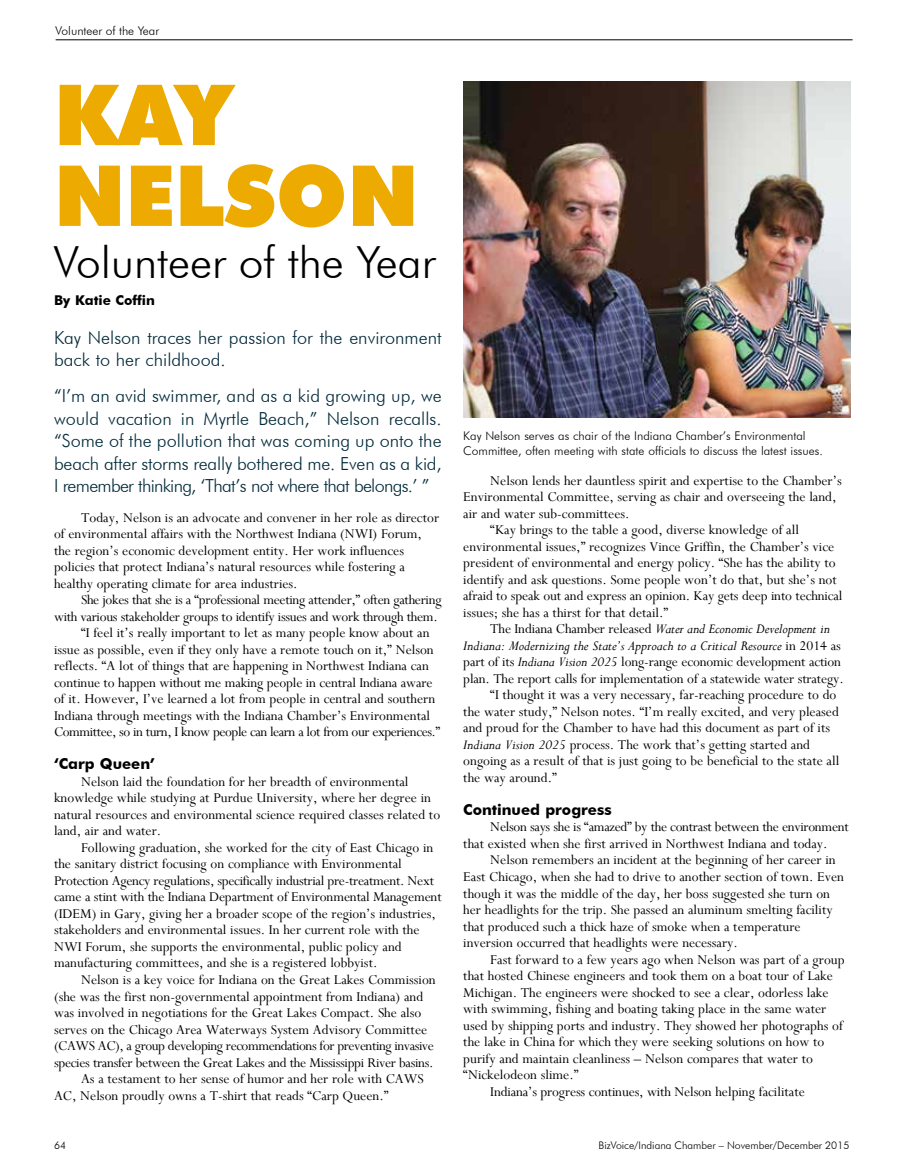
<style>
.page{position:relative;width:905px;height:1175px;background:#fff}
.page>*{position:absolute;margin:0;border:0;box-sizing:border-box;transform-origin:0 0}
.t1{font:900 84.3px/80.7px "Futura BT";color:#edaa00}
.t2{font:300 44.25px "Futura BT";color:#000}
.t3{font:300 18px/22.5px "Futura BT";color:#022a3a}
.t4{font:15px/16.5px "Perpetua";color:#000}
.t5{font:15px "Perpetua";letter-spacing:-.02em;color:#000}
.t6{font:15px "Perpetua";letter-spacing:-.03em;color:#000}
.t7{font:italic 15px "Perpetua";color:#000}
.t8{font:700 15px "Futura BT";color:#000}
.t9{font:700 13.5px "Futura BT";color:#000}
.t10{font:300 12px/15px "Futura BT";color:#000}
.t11{font:300 10.5px "Futura BT";color:#000}
.s1{font-style:normal}
.s2{font-style:italic}
</style>
<div class="page">
<img style="left:463px;top:81px;width:387px;height:336px">
<hr style="left:56px;top:39px;width:796px;height:1px;background:#000">
<p class="t10" style="left:56px;top:23px;width:105px">Volunteer of the Year</p>
<h1 class="t1" style="left:54px;top:74px;width:366px">KAY<br>NELSON</h1>
<h2 class="t2" style="left:54px;top:236px;width:383px">Volunteer of the Year</h2>
<p class="t9" style="left:54px;top:292px;width:102px">By Katie Coffin</p>
<p class="t3" style="left:54px;top:326px;width:389px">Kay Nelson traces her passion for the environment back to her childhood.</p>
<p class="t3" style="left:54px;top:384px;width:389px;text-align:justify">“I’m an avid swimmer, and as a kid growing up, we would vacation in Myrtle Beach,” Nelson recalls. “Some of the pollution that was coming up onto the beach after storms really bothered me. Even as a kid, I remember thinking, ‘That’s not where that belongs.’ ”</p>
<p class="t4" style="left:54px;top:509px;width:386px;text-indent:27px">Today, Nelson is an advocate and convener in her role as director of environmental affairs with the Northwest Indiana (NWI) Forum, the region’s economic development entity. Her work influences policies that protect Indiana’s natural resources while fostering a healthy operating climate for area industries.</p>
<p class="t5" style="left:81px;top:590px;width:362px">She jokes that she is a “professional meeting attender,” often gathering</p>
<p class="t5" style="left:54px;top:607px;width:385px">with various stakeholder groups to identify issues and work through them.</p>
<p class="t4" style="left:81px;top:624px;width:350px">“I feel it’s really important to let as many people know about an</p>
<p class="t4" style="left:54px;top:641px;width:381px">issue as possible, even if they only have a remote touch on it,” Nelson</p>
<p class="t4" style="left:54px;top:657px;width:376px">reflects. “A lot of things that are happening in Northwest Indiana can</p>
<p class="t4" style="left:54px;top:674px;width:380px">continue to happen without me making people in central Indiana aware</p>
<p class="t4" style="left:54px;top:690px;width:383px">of it. However, I’ve learned a lot from people in central and southern</p>
<p class="t4" style="left:54px;top:707px;width:377px">Indiana through meetings with the Indiana Chamber’s Environmental</p>
<p class="t6" style="left:54px;top:722px;width:387px">Committee, so in turn, I know people can learn a lot from our experiences.”</p>
<p class="t8" style="left:54px;top:755px;width:102px">‘Carp Queen’</p>
<p class="t4" style="left:54px;top:773px;width:387px;text-indent:27px">Nelson laid the foundation for her breadth of environmental knowledge while studying at Purdue University, where her degree in natural resources and environmental science required classes related to land, air and water.</p>
<p class="t4" style="left:54px;top:839px;width:389px;text-indent:27px">Following graduation, she worked for the city of East Chicago in the sanitary district focusing on compliance with Environmental Protection Agency regulations, specifically industrial pre-treatment. Next came a stint with the Indiana Department of Environmental Management (IDEM) in Gary, giving her a broader scope of the region’s industries, stakeholders and environmental issues. In her current role with the NWI Forum, she supports the environmental, public policy and manufacturing committees, and she is a registered lobbyist.</p>
<p class="t4" style="left:81px;top:971px;width:356px">Nelson is a key voice for Indiana on the Great Lakes Commission</p>
<p class="t4" style="left:54px;top:987px;width:370px">(she was the first non-governmental appointment from Indiana) and</p>
<p class="t4" style="left:54px;top:1004px;width:369px">was involved in negotiations for the Great Lakes Compact. She also</p>
<p class="t4" style="left:54px;top:1020px;width:374px">serves on the Chicago Area Waterways System Advisory Committee</p>
<p class="t6" style="left:54px;top:1036px;width:381px">(CAWS AC), a group developing recommendations for preventing invasive</p>
<p class="t5" style="left:54px;top:1052px;width:381px">species transfer between the Great Lakes and the Mississippi River basins.</p>
<p class="t4" style="left:81px;top:1070px;width:344px">As a testament to her sense of humor and her role with CAWS</p>
<p class="t4" style="left:54px;top:1086px;width:336px">AC, Nelson proudly owns a T-shirt that reads “Carp Queen.”</p>
<p class="t10" style="left:463px;top:428px;width:361px">Kay Nelson serves as chair of the Indiana Chamber’s Environmental<br>Committee, often meeting with state officials to discuss the latest issues.</p>
<p class="t4" style="left:490px;top:472px;width:353px">Nelson lends her dauntless spirit and expertise to the Chamber’s</p>
<p class="t4" style="left:463px;top:488px;width:375px">Environmental Committee, serving as chair and overseeing the land,</p>
<p class="t4" style="left:463px;top:505px;width:168px">air and water sub-committees.</p>
<p class="t4" style="left:490px;top:521px;width:310px">“Kay brings to the table a good, diverse knowledge of all</p>
<p class="t4" style="left:463px;top:538px;width:372px">environmental issues,” recognizes Vince Griffin, the Chamber’s vice</p>
<p class="t4" style="left:463px;top:554px;width:374px">president of environmental and energy policy. “She has the ability to</p>
<p class="t4" style="left:463px;top:571px;width:375px">identify and ask questions. Some people won’t do that, but she’s not</p>
<p class="t4" style="left:463px;top:587px;width:380px">afraid to speak out and express an opinion. Kay gets deep into technical</p>
<p class="t4" style="left:463px;top:604px;width:206px">issues; she has a thirst for that detail.”</p>
<p class="t7" style="left:490px;top:619px;width:341px"><span class="s1">The Indiana Chamber released</span> Water and Economic Development in</p>
<p class="t7" style="left:463px;top:636px;width:379px">Indiana: Modernizing the State’s Approach to a Critical Resource <span class="s1">in 2014 as</span></p>
<p class="t4" style="left:463px;top:653px;width:379px">part of its <span class="s2">Indiana Vision 2025</span> long-range economic development action</p>
<p class="t4" style="left:463px;top:670px;width:382px">plan. The report calls for implementation of a statewide water strategy.</p>
<p class="t4" style="left:490px;top:686px;width:347px">“I thought it was a very necessary, far-reaching procedure to do</p>
<p class="t4" style="left:463px;top:703px;width:377px">the water study,” Nelson notes. “I’m really excited, and very pleased</p>
<p class="t4" style="left:463px;top:719px;width:368px">and proud for the Chamber to have had this document as part of its</p>
<p class="t4" style="left:463px;top:736px;width:348px"><span class="s2">Indiana Vision 2025</span> process. The work that’s getting started and</p>
<p class="t4" style="left:463px;top:752px;width:377px">ongoing as a result of that is just going to be beneficial to the state all</p>
<p class="t4" style="left:463px;top:769px;width:95px">the way around.”</p>
<p class="t8" style="left:463px;top:800px;width:150px">Continued progress</p>
<p class="t4" style="left:463px;top:818px;width:387px;text-indent:27px">Nelson says she is “amazed” by the contrast between the environment that existed when she first arrived in Northwest Indiana and today.</p>
<p class="t4" style="left:463px;top:851px;width:382px;text-indent:27px">Nelson remembers an incident at the beginning of her career in East Chicago, when she had to drive to another section of town. Even though it was the middle of the day, her boss suggested she turn on her headlights for the trip. She passed an aluminum smelting facility that produced such a thick haze of smoke when a temperature inversion occurred that headlights were necessary.</p>
<p class="t4" style="left:490px;top:950px;width:356px">Fast forward to a few years ago when Nelson was part of a group</p>
<p class="t4" style="left:463px;top:967px;width:371px">that hosted Chinese engineers and took them on a boat tour of Lake</p>
<p class="t4" style="left:463px;top:983px;width:367px">Michigan. The engineers were shocked to see a clear, odorless lake</p>
<p class="t4" style="left:463px;top:1000px;width:364px">with swimming, fishing and boating taking place in the same water</p>
<p class="t4" style="left:463px;top:1016px;width:381px">used by shipping ports and industry. They showed her photographs of</p>
<p class="t4" style="left:463px;top:1033px;width:362px">the lake in China for which they were seeking solutions on how to</p>
<p class="t4" style="left:463px;top:1049px;width:351px">purify and maintain cleanliness – Nelson compares that water to</p>
<p class="t4" style="left:463px;top:1066px;width:117px">“Nickelodeon slime.”</p>
<p class="t4" style="left:490px;top:1082px;width:316px">Indiana’s progress continues, with Nelson helping facilitate</p>
<p class="t11" style="left:54px;top:1139px;width:14px">64</p>
<p class="t11" style="left:598px;top:1139px;width:252px">BizVoice/Indiana Chamber – November/December 2015</p>
</div>
